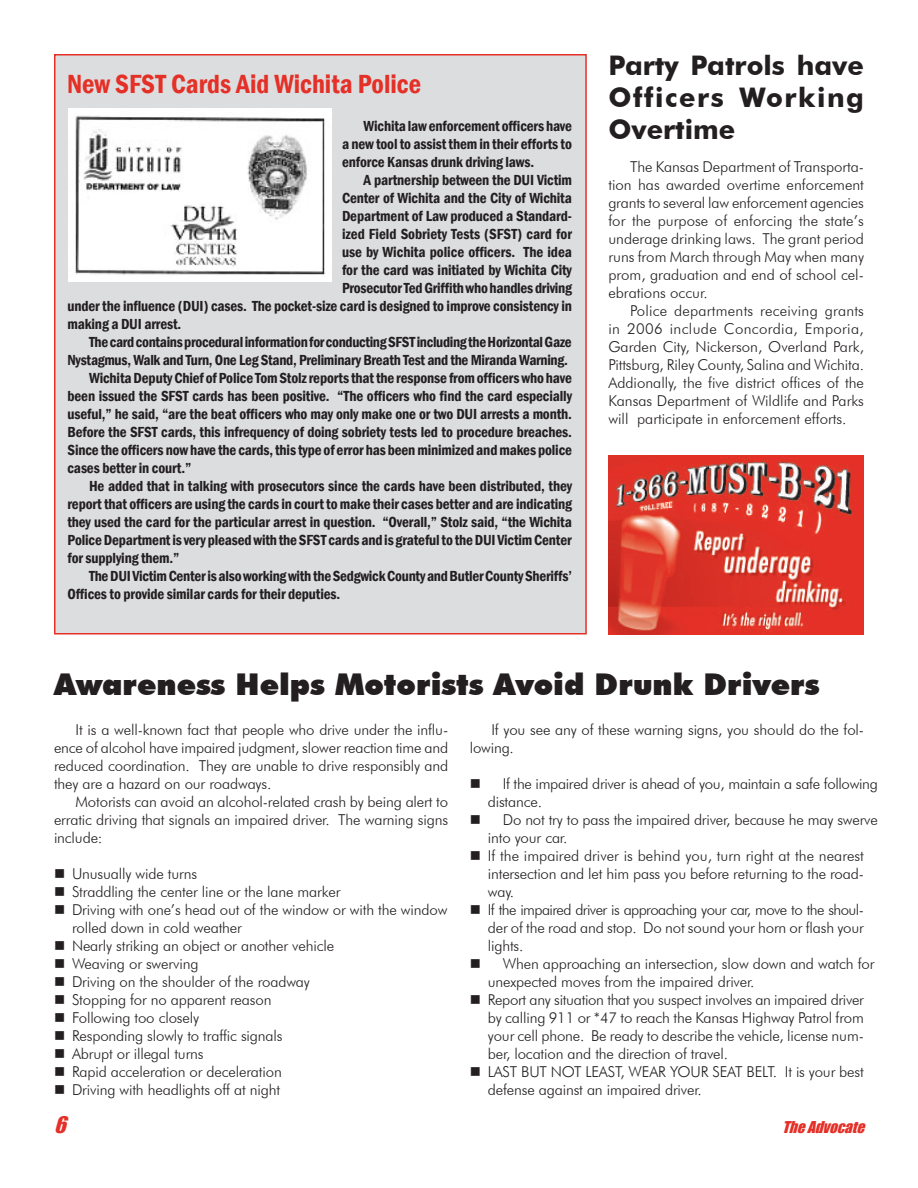
<style>
.page{position:relative;width:918px;height:1188px;background:#fff}
.page>*{position:absolute;margin:0;border:0;box-sizing:border-box;transform-origin:0 0}
.t1{font:900 30px "Futura BT";color:#231f20}
.t2{font:700 27px/32.4px "Futura BT";color:#231f20;text-align:justify}
.t3{font:600 condensed 27px "Franklin Gothic";color:#e43027}
.t4{font:italic 21px "Impact";color:#e43027}
.t5{font:300 15px/18px "Futura BT";letter-spacing:-.01em;color:#231f20;text-align:justify}
.t6{font:600 condensed 15px/18px "Franklin Gothic";letter-spacing:-.01em;color:#231f20;text-align:justify}
.t7{font:italic 15px "Impact";color:#e43027}
</style>
<div class="page">
<div style="left:55px;top:55px;width:531px;height:579px;background:#dcdddf"></div>
<div style="left:54px;top:54px;width:533px;height:580px;border:2px solid #e43027"></div>
<img style="left:69px;top:108px;width:262px;height:173px">
<img style="left:608px;top:456px;width:256px;height:178px">
<h2 class="t3" style="left:67px;top:66px;width:356px">New SFST Cards Aid Wichita Police</h2>
<p class="t6" style="left:342px;top:117px;width:232px;text-indent:22px">Wichita law enforcement officers have a new tool to assist them in their efforts to enforce Kansas drunk driving laws.</p>
<p class="t6" style="left:364px;top:171px;width:210px">A partnership between the DUI Victim</p>
<p class="t6" style="left:342px;top:189px;width:232px">Center of Wichita and the City of Wichita</p>
<p class="t6" style="left:342px;top:207px;width:232px">Department of Law produced a Standard-</p>
<p class="t6" style="left:342px;top:225px;width:231px">ized Field Sobriety Tests (SFST) card for</p>
<p class="t6" style="left:342px;top:243px;width:231px">use by Wichita police officers. The idea</p>
<p class="t6" style="left:342px;top:261px;width:232px">for the card was initiated by Wichita City</p>
<p class="t6" style="left:342px;top:279px;width:232px">Prosecutor Ted Griffith who handles driving</p>
<p class="t6" style="left:68px;top:297px;width:506px">under the influence (DUI) cases. The pocket-size card is designed to improve consistency in</p>
<p class="t6" style="left:68px;top:315px;width:115px">making a DUI arrest.</p>
<p class="t6" style="left:89px;top:333px;width:484px">The card contains procedural information for conducting SFST including the Horizontal Gaze</p>
<p class="t6" style="left:68px;top:351px;width:502px">Nystagmus, Walk and Turn, One Leg Stand, Preliminary Breath Test and the Miranda Warning.</p>
<p class="t6" style="left:89px;top:369px;width:484px">Wichita Deputy Chief of Police Tom Stolz reports that the response from officers who have</p>
<p class="t6" style="left:68px;top:387px;width:506px">been issued the SFST cards has been positive. “The officers who find the card especially</p>
<p class="t6" style="left:68px;top:405px;width:506px">useful,” he said, “are the beat officers who may only make one or two DUI arrests a month.</p>
<p class="t6" style="left:68px;top:423px;width:506px">Before the SFST cards, this infrequency of doing sobriety tests led to procedure breaches.</p>
<p class="t6" style="left:68px;top:441px;width:506px">Since the officers now have the cards, this type of error has been minimized and makes police</p>
<p class="t6" style="left:68px;top:459px;width:126px">cases better in court.”</p>
<p class="t6" style="left:89px;top:477px;width:484px">He added that in talking with prosecutors since the cards have been distributed, they</p>
<p class="t6" style="left:68px;top:495px;width:506px">report that officers are using the cards in court to make their cases better and are indicating</p>
<p class="t6" style="left:68px;top:513px;width:506px">they used the card for the particular arrest in question. “Overall,” Stolz said, “the Wichita</p>
<p class="t6" style="left:68px;top:531px;width:506px">Police Department is very pleased with the SFST cards and is grateful to the DUI Victim Center</p>
<p class="t6" style="left:68px;top:549px;width:114px">for supplying them.”</p>
<p class="t6" style="left:89px;top:567px;width:484px">The DUI Victim Center is also working with the Sedgwick County and Butler County Sheriffs’</p>
<p class="t6" style="left:68px;top:585px;width:274px">Offices to provide similar cards for their deputies.</p>
<h2 class="t2" style="left:608px;top:49px;width:257px">Party Patrols have Officers Working Overtime</h2>
<p class="t5" style="left:608px;top:158px;width:257px;text-indent:22px">The Kansas Department of Transporta&shy;tion has awarded overtime enforcement grants to several law enforcement agencies for the purpose of enforcing the state’s underage drinking laws. The grant period runs from March through May when many prom, graduation and end of school cel&shy;ebrations occur.</p>
<p class="t5" style="left:608px;top:302px;width:257px;text-indent:22px">Police departments receiving grants in 2006 include Concordia, Emporia, Garden City, Nickerson, Overland Park, Pittsburg, Riley County, Salina and Wichita.<br>Addionally, the five district offices of the Kansas Department of Wildlife and Parks will participate in enforcement efforts.</p>
<h1 class="t1" style="left:54px;top:666px;width:767px">Awareness Helps Motorists Avoid Drunk Drivers</h1>
<p class="t5" style="left:54px;top:720px;width:396px;text-indent:22px">It is a well-known fact that people who drive under the influ&shy;ence of alcohol have impaired judgment, slower reaction time and reduced coordination. They are unable to drive responsibly and they are a hazard on our roadways.</p>
<p class="t5" style="left:54px;top:792px;width:396px;text-indent:22px">Motorists can avoid an alcohol-related crash by being alert to erratic driving that signals an impaired driver. The warning signs include:</p>
<p class="t5" style="left:54px;top:864px;width:145px">■ Unusually wide turns</p>
<p class="t5" style="left:54px;top:882px;width:288px">■ Straddling the center line or the lane marker</p>
<p class="t5" style="left:72px;top:900px;width:377px;text-indent:-18px">■ Driving with one’s head out of the window or with the window rolled down in cold weather</p>
<p class="t5" style="left:54px;top:936px;width:282px">■ Nearly striking an object or another vehicle</p>
<p class="t5" style="left:54px;top:954px;width:146px">■ Weaving or swerving</p>
<p class="t5" style="left:54px;top:972px;width:257px">■ Driving on the shoulder of the roadway</p>
<p class="t5" style="left:54px;top:990px;width:219px">■ Stopping for no apparent reason</p>
<p class="t5" style="left:54px;top:1008px;width:147px">■ Following too closely</p>
<p class="t5" style="left:54px;top:1026px;width:230px">■ Responding slowly to traffic signals</p>
<p class="t5" style="left:54px;top:1044px;width:151px">■ Abrupt or illegal turns</p>
<p class="t5" style="left:54px;top:1062px;width:229px">■ Rapid acceleration or deceleration</p>
<p class="t5" style="left:54px;top:1080px;width:228px">■ Driving with headlights off at night</p>
<p class="t5" style="left:470px;top:720px;width:396px;text-indent:22px">If you see any of these warning signs, you should do the fol&shy;lowing.</p>
<p class="t5" style="left:488px;top:774px;width:391px;text-indent:-18px">■ If the impaired driver is ahead of you, maintain a safe following distance.</p>
<p class="t5" style="left:488px;top:810px;width:392px;text-indent:-18px">■ Do not try to pass the impaired driver, because he may swerve into your car.</p>
<p class="t5" style="left:488px;top:846px;width:378px;text-indent:-18px">■ If the impaired driver is behind you, turn right at the nearest intersection and let him pass you before returning to the road&shy;way.</p>
<p class="t5" style="left:488px;top:900px;width:378px;text-indent:-18px">■ If the impaired driver is approaching your car, move to the shoul&shy;der of the road and stop. Do not sound your horn or flash your lights.</p>
<p class="t5" style="left:488px;top:954px;width:388px;text-indent:-18px">■ When approaching an intersection, slow down and watch for unexpected moves from the impaired driver.</p>
<p class="t5" style="left:488px;top:990px;width:378px;text-indent:-18px">■ Report any situation that you suspect involves an impaired driver by calling 911 or *47 to reach the Kansas Highway Patrol from your cell phone. Be ready to describe the vehicle, license num&shy;ber, location and the direction of travel.</p>
<p class="t5" style="left:488px;top:1062px;width:378px;text-indent:-18px">■ LAST BUT NOT LEAST, WEAR YOUR SEAT BELT. It is your best defense against an impaired driver.</p>
<h3 class="t4" style="left:54px;top:1108px;width:21px">6</h3>
<p class="t7" style="left:782px;top:1115px;width:89px">TheAdvocate</p>
</div>
